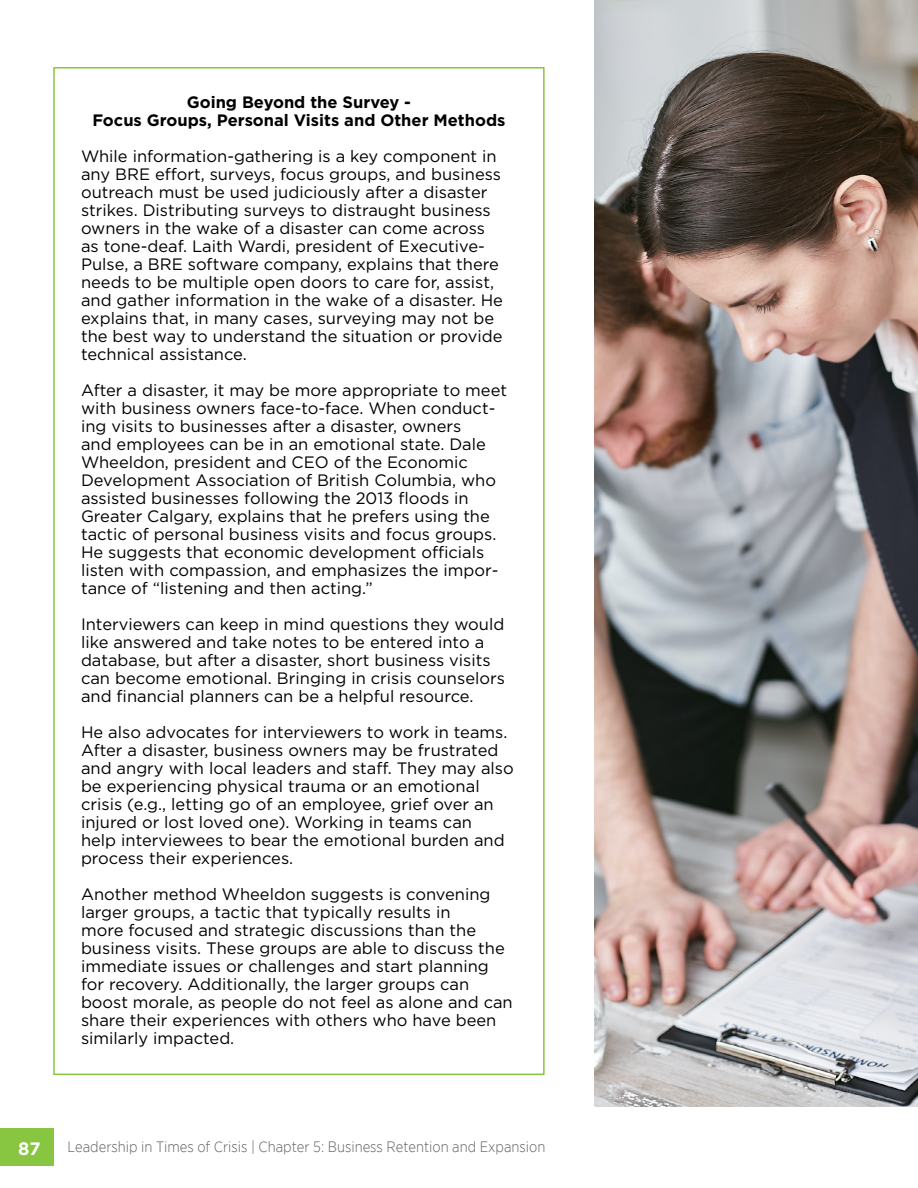
<style>
.page{position:relative;width:918px;height:1188px;background:#fff}
.page>*{position:absolute;margin:0;border:0;box-sizing:border-box;transform-origin:0 0}
.t1{font:700 18px "Gotham";color:#fff}
.t2{font:16.5px/18px "Gotham";color:#000}
.t3{font:700 16.5px/18px "Gotham";color:#000;text-align:center}
.t4{font:300 15px "Gotham Narrow";color:#646464}
</style>
<div class="page">
<div style="left:0;top:1129px;width:54px;height:37px;background:#88c540"></div>
<img style="left:594px;top:0;width:324px;height:1107px">
<p class="t3" style="left:92px;top:93px;width:415px">Going Beyond the Survey -<br>Focus Groups, Personal Visits and Other Methods</p>
<p class="t2" style="left:81px;top:147px;width:424px">While information-gathering is a key component in any BRE effort, surveys, focus groups, and business outreach must be used judiciously after a disaster strikes. Distributing surveys to distraught business owners in the wake of a disaster can come across as tone-deaf. Laith Wardi, president of Executive-Pulse, a BRE software company, explains that there needs to be multiple open doors to care for, assist, and gather information in the wake of a disaster. He explains that, in many cases, surveying may not be the best way to understand the situation or provide technical assistance.</p>
<p class="t2" style="left:81px;top:381px;width:428px">After a disaster, it may be more appropriate to meet with business owners face-to-face. When conduct&shy;ing visits to businesses after a disaster, owners<br>and employees can be in an emotional state. Dale Wheeldon, president and CEO of the Economic Development Association of British Columbia, who assisted businesses following the 2013 floods in Greater Calgary, explains that he prefers using the tactic of personal business visits and focus groups.<br>He suggests that economic development officials listen with compassion, and emphasizes the impor&shy;tance of “listening and then acting.”</p>
<p class="t2" style="left:81px;top:615px;width:426px">Interviewers can keep in mind questions they would like answered and take notes to be entered into a database, but after a disaster, short business visits can become emotional. Bringing in crisis counselors and financial planners can be a helpful resource.</p>
<p class="t2" style="left:81px;top:723px;width:434px">He also advocates for interviewers to work in teams.<br>After a disaster, business owners may be frustrated and angry with local leaders and staff. They may also be experiencing physical trauma or an emotional crisis (e.g., letting go of an employee, grief over an injured or lost loved one). Working in teams can<br>help interviewees to bear the emotional burden and process their experiences.</p>
<p class="t2" style="left:81px;top:885px;width:433px">Another method Wheeldon suggests is convening larger groups, a tactic that typically results in<br>more focused and strategic discussions than the business visits. These groups are able to discuss the immediate issues or challenges and start planning for recovery. Additionally, the larger groups can boost morale, as people do not feel as alone and can share their experiences with others who have been similarly impacted.</p>
<p class="t1" style="left:18px;top:1136px;width:24px">87</p>
<p class="t4" style="left:68px;top:1138px;width:479px">Leadership in Times of Crisis | Chapter 5: Business Retention and Expansion</p>
</div>
